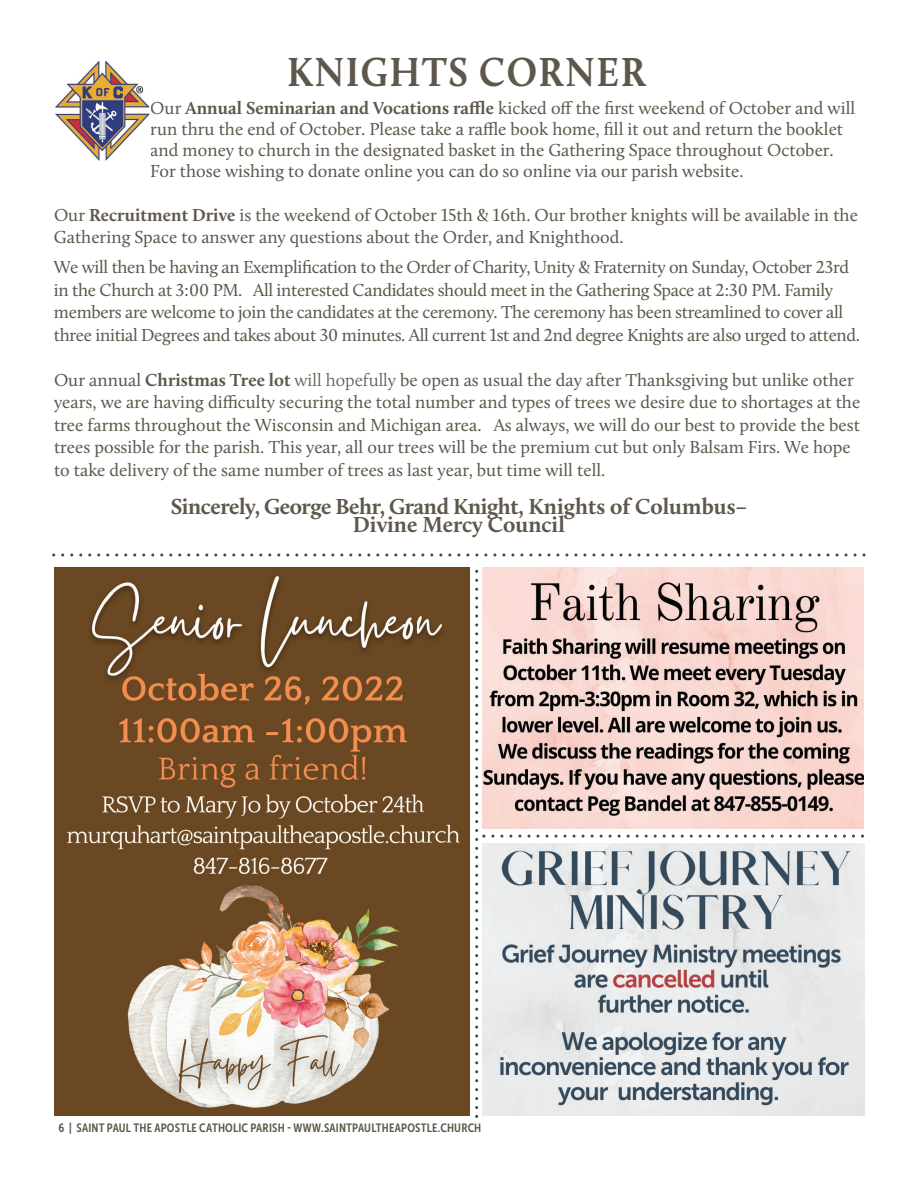
<style>
.page{position:relative;width:918px;height:1188px;background:#fff}
.page>*{position:absolute;margin:0;border:0;box-sizing:border-box;transform-origin:0 0}
.t1{font:700 42px "Calluna";letter-spacing:.045em;color:#5e574b;scale:.9 1}
.t2{font:700 22.5px/18px "Calluna";letter-spacing:-.005em;color:#5e574b;text-align:center}
.t3{font:18px/22.5px "Calluna";color:#5e574b}
.t4{font:18px/22.5px "Calluna";letter-spacing:-.02em;color:#5e574b}
.t5{font:12px "Museo Sans Cond 700";letter-spacing:.015em;color:#5e574b}
.s1{font-weight:700}
.s2{font-weight:300}
</style>
<div class="page">
<svg style="left:52px;top:554px;width:814px;height:2px"></svg>
<img style="left:55px;top:62px;width:95px;height:98px">
<svg style="left:475px;top:570px;width:389px;height:548px"></svg>
<img style="left:482px;top:844px;width:382px;height:271px">
<img style="left:54px;top:567px;width:416px;height:548px">
<img style="left:482px;top:568px;width:382px;height:260px">
<h1 class="t1" style="left:287px;top:45px;width:400px">KNIGHTS CORNER</h1>
<p class="t3" style="left:150px;top:98px;width:706px;line-height:21px">Our <span class="s1">Annual Seminarian and Vocations raffle</span> kicked off the first weekend of October and will run thru the end of October. Please take a raffle book home, fill it out and return the booklet and money to church in the designated basket in the Gathering Space throughout October.<br>For those wishing to donate online you can do so online via our parish website.</p>
<p class="t3" style="left:54px;top:203px;width:805px">Our <span class="s1">Recruitment Drive</span> is the weekend of October 15th &amp; 16th. Our brother knights will be available in the<br>Gathering Space to answer any questions about the Order, and Knighthood.</p>
<p class="t4" style="left:54px;top:256px;width:808px">We will then be having an Exemplification to the Order of Charity, Unity &amp; Fraternity on Sunday, October 23rd in the Church at 3:00 PM. All interested Candidates should meet in the Gathering Space at 2:30 PM. Family members are welcome to join the candidates at the ceremony. The ceremony has been streamlined to cover all three initial Degrees and takes about 30 minutes. All current 1st and 2nd degree Knights are also urged to attend.</p>
<p class="t3" style="left:54px;top:368px;width:808px">Our annual <span class="s1">Christmas Tree lot</span> <span class="s2">will hopefully</span> be open as usual the day after Thanksgiving but unlike other years, we are having difficulty securing the total number and types of trees we desire due to shortages at the tree farms throughout the Wisconsin and Michigan area. As always, we will do our best to provide the best trees possible for the parish. This year, all our trees will be the premium cut but only Balsam Firs. We hope to take delivery of the same number of trees as last year, but time will tell.</p>
<p class="t2" style="left:171px;top:497px;width:578px">Sincerely, George Behr, Grand Knight, Knights of Columbus–<br>Divine Mercy Council</p>
<p class="t5" style="left:58px;top:1121px;width:424px">6 | SAINT PAUL THE APOSTLE CATHOLIC PARISH - WWW.SAINTPAULTHEAPOSTLE.CHURCH</p>
</div>
